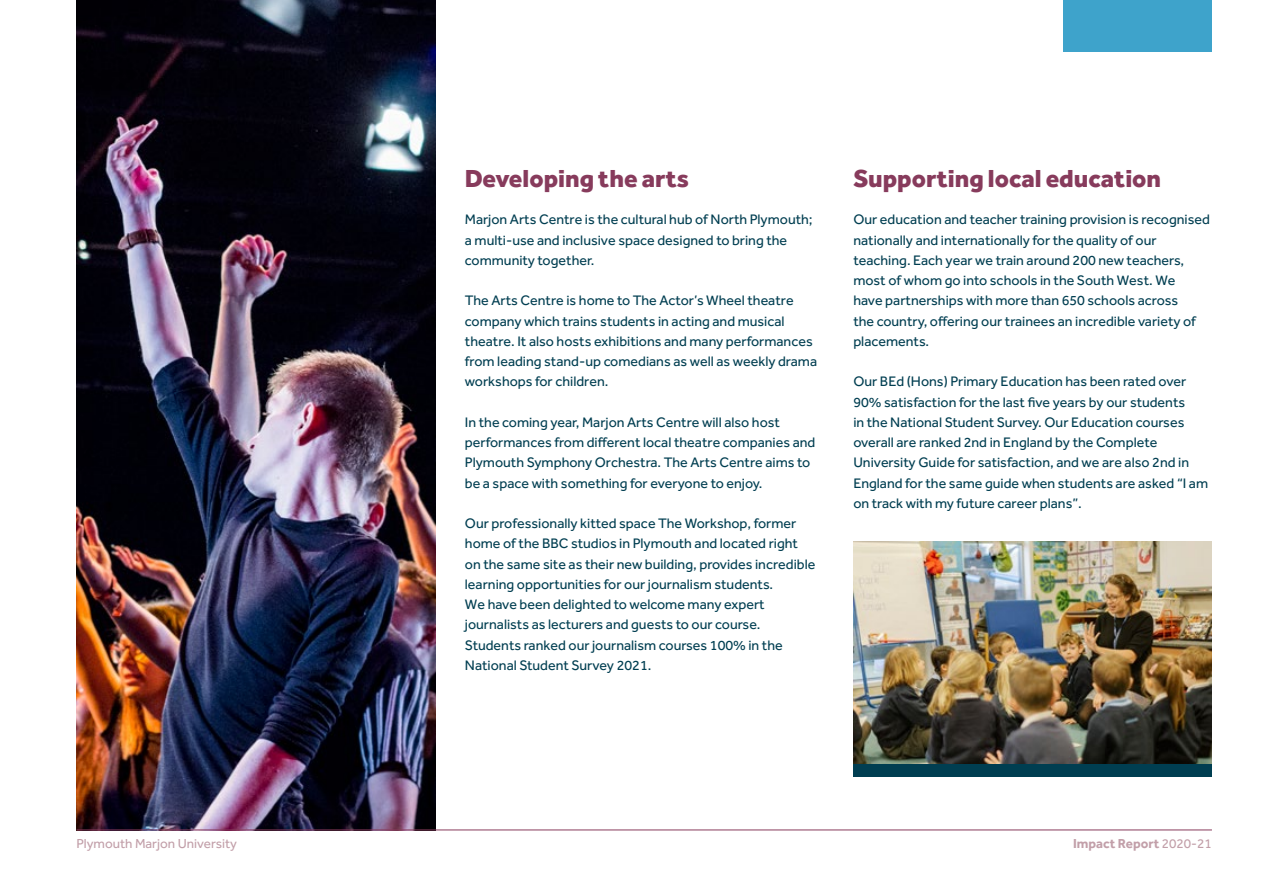
<style>
.page{position:relative;width:1263px;height:893px;background:#fff}
.page>*{position:absolute;margin:0;border:0;box-sizing:border-box;transform-origin:0 0}
.t1{font:800 25.5px "Effra";color:#873b5c}
.t2{font:14.25px/20.2px "Effra";color:#003e51}
.t3{font:13.5px "Effra";color:#c29fa9}
.t4{font:700 13.5px "Effra";color:#c29fa9}
.s1{font-weight:400}
</style>
<div class="page">
<img style="left:77px;top:0;width:358px;height:830px">
<div style="left:853px;top:764px;width:359px;height:12px;background:#003e51"></div>
<div style="left:1064px;top:0;width:148px;height:51px;background:#3ea3cb"></div>
<hr style="left:77px;top:830px;width:1135px;height:1px;background:#873b5c">
<img style="left:853px;top:541px;width:359px;height:223px">
<p class="t1" style="left:465px;top:163px;width:226px">Developing the arts</p>
<p class="t2" style="left:465px;top:209px;width:349px">Marjon Arts Centre is the cultural hub of North Plymouth; a multi-use and inclusive space designed to bring the community together.</p>
<p class="t2" style="left:465px;top:290px;width:354px">The Arts Centre is home to The Actor’s Wheel theatre company which trains students in acting and musical theatre. It also hosts exhibitions and many performances from leading stand-up comedians as well as weekly drama workshops for children.</p>
<p class="t2" style="left:465px;top:412px;width:352px">In the coming year, Marjon Arts Centre will also host performances from different local theatre companies and Plymouth Symphony Orchestra. The Arts Centre aims to be a space with something for everyone to enjoy.</p>
<p class="t2" style="left:465px;top:513px;width:352px">Our professionally kitted space The Workshop, former home of the BBC studios in Plymouth and located right on the same site as their new building, provides incredible learning opportunities for our journalism students.<br>We have been delighted to welcome many expert journalists as lecturers and guests to our course.<br>Students ranked our journalism courses 100% in the National Student Survey 2021.</p>
<p class="t1" style="left:853px;top:163px;width:309px">Supporting local education</p>
<p class="t2" style="left:853px;top:209px;width:358px">Our education and teacher training provision is recognised nationally and internationally for the quality of our teaching. Each year we train around 200 new teachers, most of whom go into schools in the South West. We<br>have partnerships with more than 650 schools across<br>the country, offering our trainees an incredible variety of placements.</p>
<p class="t2" style="left:853px;top:371px;width:356px">Our BEd (Hons) Primary Education has been rated over 90% satisfaction for the last five years by our students<br>in the National Student Survey. Our Education courses overall are ranked 2nd in England by the Complete University Guide for satisfaction, and we are also 2nd in England for the same guide when students are asked “I am on track with my future career plans”.</p>
<p class="t3" style="left:77px;top:836px;width:162px">Plymouth Marjon University</p>
<p class="t4" style="left:1073px;top:835px;width:140px">Impact Report <span class="s1">2020-21</span></p>
</div>
